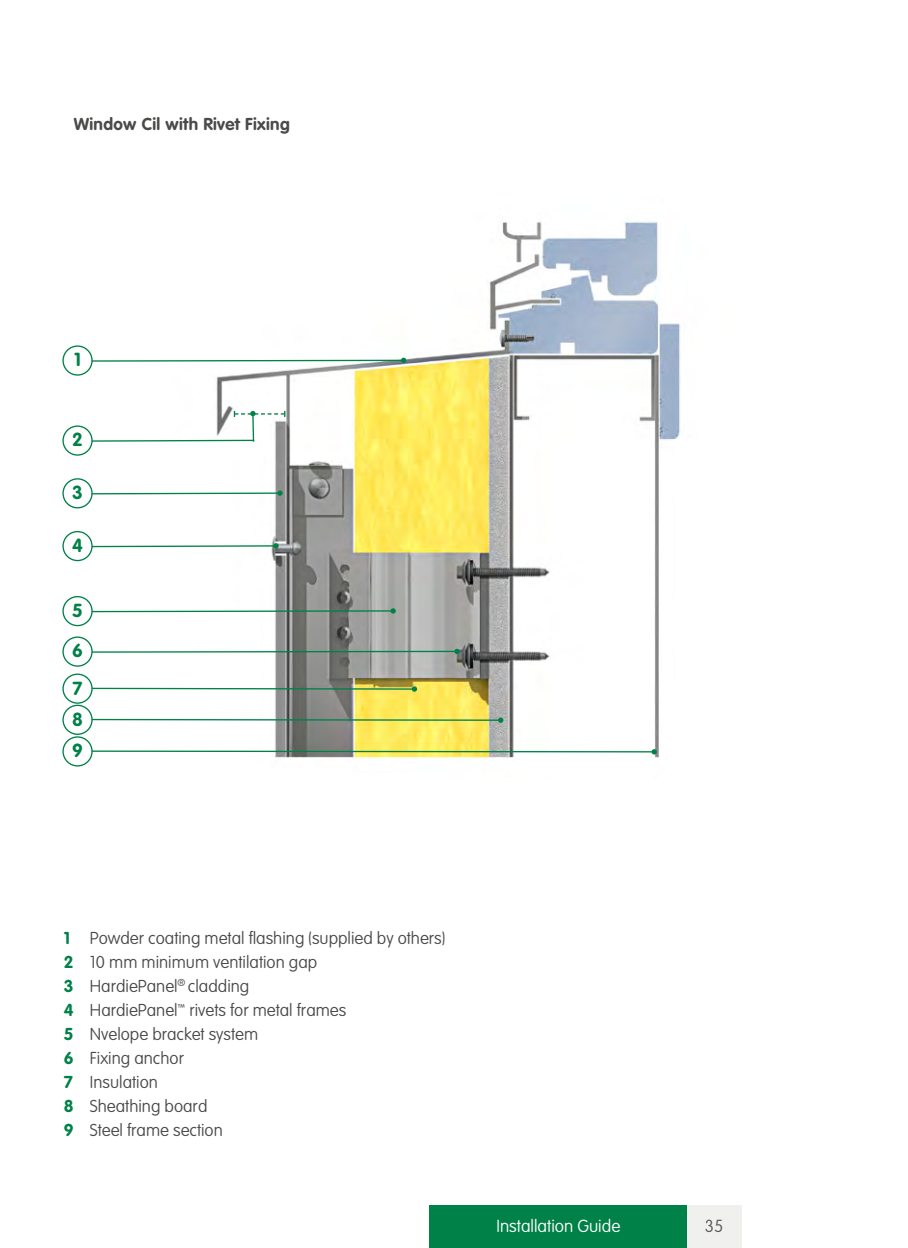
<style>
.page{position:relative;width:908px;height:1248px;background:#fff}
.page>*{position:absolute;margin:0;border:0;box-sizing:border-box;transform-origin:0 0}
.hoofdkop{font:700 18.6px "VAG Rounded Std";color:#008148}
.t1{font:100 17.2px "VAG Rounded Std";color:#fff}
.t2{font:100 17.2px "VAG Rounded Std";color:#575756}
.t3{font:100 17px "VAG Rounded Std";color:#4a4a49}
.Heading_2_-_8_5pt_Bo{font:700 17px "VAG Rounded Std";letter-spacing:.02em;color:#4a4a49}
.t4{font:700 17px "VAG Rounded Std";color:#008148}
</style>
<div class="page">
<img style="left:216px;top:221px;width:465px;height:538px">
<div style="left:62px;top:425px;width:31px;height:30px;border:1px solid #008148;border-radius:50%"></div>
<div style="left:62px;top:531px;width:31px;height:30px;border:1px solid #008148;border-radius:50%"></div>
<div style="left:62px;top:596px;width:31px;height:30px;border:1px solid #008148;border-radius:50%"></div>
<div style="left:62px;top:636px;width:31px;height:30px;border:1px solid #008148;border-radius:50%"></div>
<div style="left:62px;top:673px;width:31px;height:30px;border:1px solid #008148;border-radius:50%"></div>
<div style="left:62px;top:704px;width:31px;height:30px;border:1px solid #008148;border-radius:50%"></div>
<div style="left:62px;top:736px;width:31px;height:30px;border:1px solid #008148;border-radius:50%"></div>
<div style="left:62px;top:478px;width:31px;height:30px;border:1px solid #008148;border-radius:50%"></div>
<div style="left:62px;top:345px;width:31px;height:30px;border:1px solid #008148;border-radius:50%"></div>
<svg style="left:91px;top:543px;width:187px;height:5px"></svg>
<svg style="left:91px;top:608px;width:304px;height:5px"></svg>
<svg style="left:90px;top:648px;width:369px;height:6px"></svg>
<svg style="left:91px;top:686px;width:326px;height:5px"></svg>
<svg style="left:91px;top:717px;width:412px;height:5px"></svg>
<svg style="left:91px;top:749px;width:565px;height:5px"></svg>
<svg style="left:91px;top:490px;width:191px;height:6px"></svg>
<svg style="left:90px;top:357px;width:316px;height:6px"></svg>
<svg style="left:90px;top:411px;width:195px;height:32px"></svg>
<div style="left:686px;top:1205px;width:55px;height:42px;background:#f0f0ee"></div>
<div style="left:429px;top:1205px;width:257px;height:42px;background:#008148"></div>
<p class="Heading_2_-_8_5pt_Bo" style="left:74px;top:114px;width:217px">Window Cil with Rivet Fixing</p>
<p class="hoofdkop" style="left:74px;top:349px;width:8px">1</p>
<p class="hoofdkop" style="left:72px;top:429px;width:12px">2</p>
<p class="hoofdkop" style="left:72px;top:481px;width:12px">3</p>
<p class="hoofdkop" style="left:72px;top:534px;width:12px">4</p>
<p class="hoofdkop" style="left:72px;top:599px;width:12px">5</p>
<p class="hoofdkop" style="left:72px;top:640px;width:12px">6</p>
<p class="hoofdkop" style="left:72px;top:677px;width:12px">7</p>
<p class="hoofdkop" style="left:72px;top:708px;width:12px">8</p>
<p class="hoofdkop" style="left:72px;top:739px;width:12px">9</p>
<p class="t4" style="left:64px;top:928px;width:8px">1</p>
<p class="t4" style="left:64px;top:952px;width:11px">2</p>
<p class="t4" style="left:64px;top:976px;width:11px">3</p>
<p class="t4" style="left:64px;top:1000px;width:11px">4</p>
<p class="t4" style="left:64px;top:1024px;width:11px">5</p>
<p class="t4" style="left:64px;top:1048px;width:11px">6</p>
<p class="t4" style="left:64px;top:1072px;width:11px">7</p>
<p class="t4" style="left:64px;top:1096px;width:11px">8</p>
<p class="t4" style="left:64px;top:1120px;width:11px">9</p>
<p class="t3" style="left:90px;top:928px;width:356px">Powder coating metal flashing (supplied by others)</p>
<p class="t3" style="left:90px;top:952px;width:229px">10 mm minimum ventilation gap</p>
<p class="t3" style="left:90px;top:976px;width:161px">HardiePanel<sup>®</sup> cladding</p>
<p class="t3" style="left:90px;top:1000px;width:258px">HardiePanel<sup>™</sup> rivets for metal frames</p>
<p class="t3" style="left:90px;top:1024px;width:170px">Nvelope bracket system</p>
<p class="t3" style="left:90px;top:1048px;width:96px">Fixing anchor</p>
<p class="t3" style="left:90px;top:1072px;width:69px">Insulation</p>
<p class="t3" style="left:90px;top:1096px;width:119px">Sheathing board</p>
<p class="t3" style="left:90px;top:1120px;width:134px">Steel frame section</p>
<p class="t1" style="left:496px;top:1215px;width:125px">Installation Guide</p>
<p class="t2" style="left:704px;top:1215px;width:20px">35</p>
</div>
